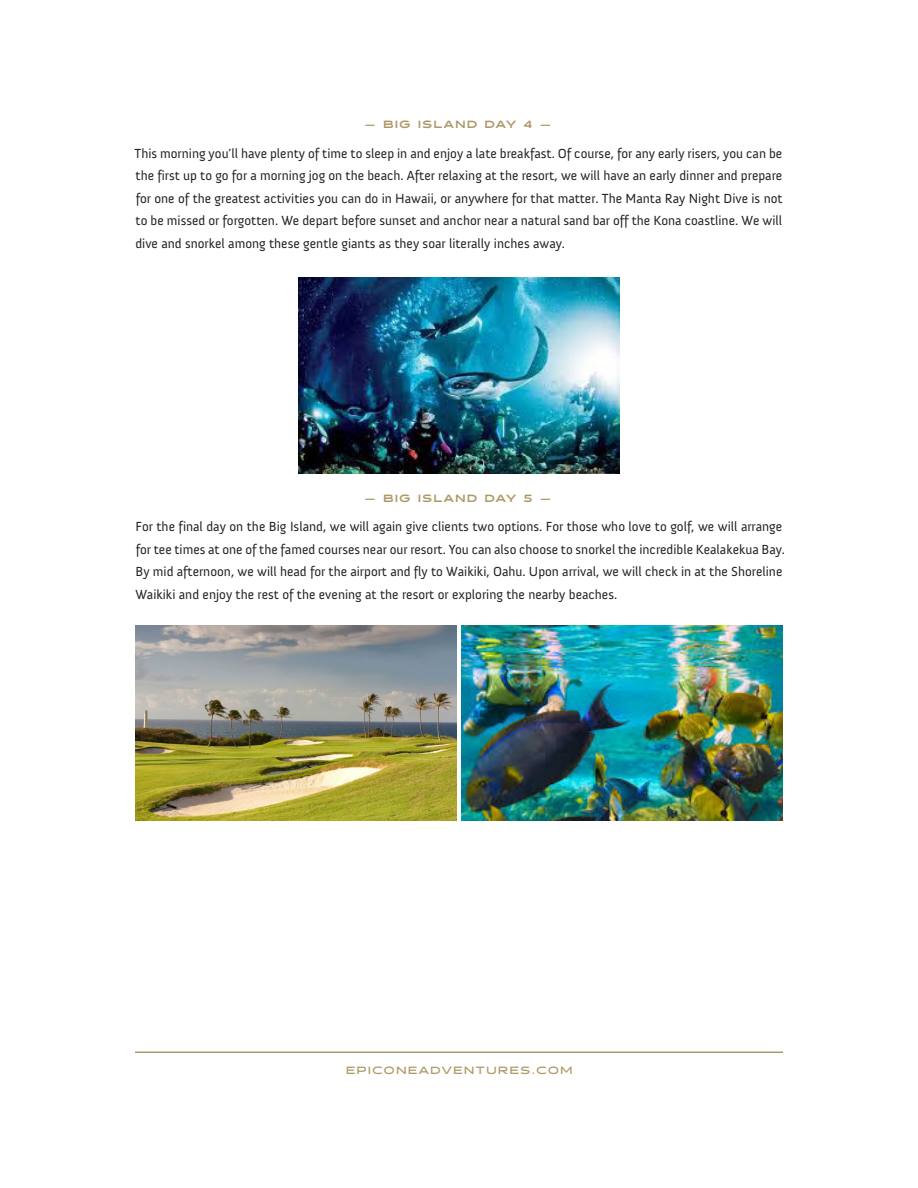
<style>
.page{position:relative;width:918px;height:1188px;background:#fff}
.page>*{position:absolute;margin:0;border:0;box-sizing:border-box;transform-origin:0 0}
.Paragraph_Style_1{font:13.5px/22.5px "Anivers";color:#231f20;text-align:justify}
.Paragraph_Style_1-2{font:900 10.5px "Halogen";letter-spacing:.15em;color:#ad9866}
.Paragraph_Style_1-3{font:700 10.5px "Halogen";letter-spacing:.15em;color:#af9b69}
</style>
<div class="page">
<img style="left:135px;top:625px;width:322px;height:196px">
<img style="left:461px;top:625px;width:322px;height:196px">
<hr style="left:135px;top:1052px;width:648px;height:1px;background:#ad9866">
<img style="left:298px;top:278px;width:322px;height:195px">
<p class="Paragraph_Style_1-2" style="left:364px;top:118px;width:189px">— BIG ISLAND DAY 4 —</p>
<p class="Paragraph_Style_1" style="left:135px;top:142px;width:650px">This morning you’ll have plenty of time to sleep in and enjoy a late breakfast. Of course, for any early risers, you can be the first up to go for a morning jog on the beach. After relaxing at the resort, we will have an early dinner and prepare for one of the greatest activities you can do in Hawaii, or anywhere for that matter. The Manta Ray Night Dive is not to be missed or forgotten. We depart before sunset and anchor near a natural sand bar off the Kona coastline. We will dive and snorkel among these gentle giants as they soar literally inches away.</p>
<p class="Paragraph_Style_1-2" style="left:364px;top:492px;width:189px">— BIG ISLAND DAY 5 —</p>
<p class="Paragraph_Style_1" style="left:135px;top:516px;width:651px;text-align:left">For the final day on the Big Island, we will again give clients two options. For those who love to golf, we will arrange for tee times at one of the famed courses near our resort. You can also choose to snorkel the incredible Kealakekua Bay.<br>By mid afternoon, we will head for the airport and fly to Waikiki, Oahu. Upon arrival, we will check in at the Shoreline Waikiki and enjoy the rest of the evening at the resort or exploring the nearby beaches.</p>
<p class="Paragraph_Style_1-3" style="left:346px;top:1063px;width:228px">EPICONEADVENTURES.COM</p>
</div>
